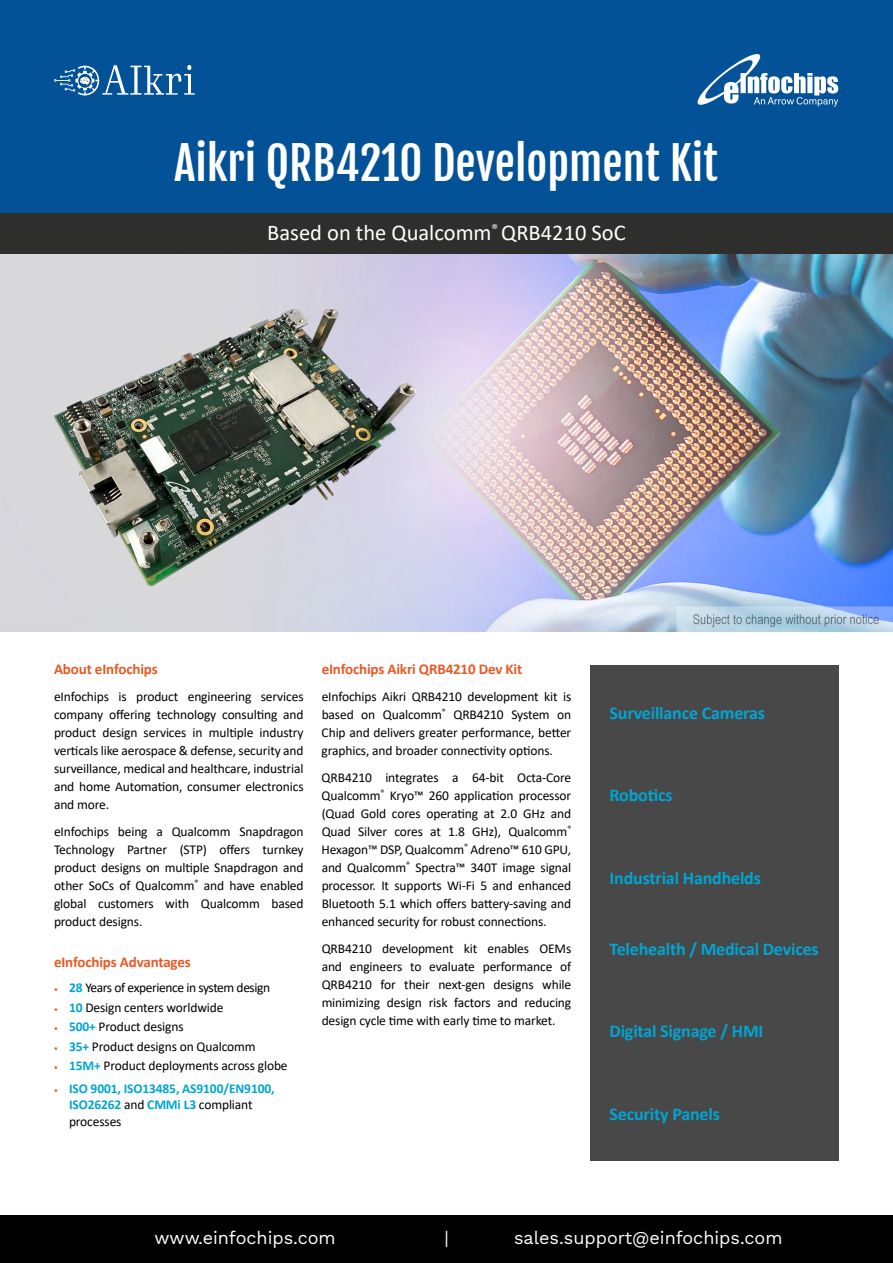
<style>
.page{position:relative;width:893px;height:1263px;background:#fff}
.page>*{position:absolute;margin:0;border:0;box-sizing:border-box;transform-origin:0 0}
.t1{font:45px "Fjalla One";color:#fff}
.t2{font:22.5px "Calibri";color:#fff}
.t3{font:700 18px "Calibri";letter-spacing:-.01em;color:#00a5d3}
.t4{font:18px "Work Sans";color:#fff}
.t5{font:700 15px "Calibri";letter-spacing:-.01em;color:#e85a25}
.t6{font:13.5px/18px "Calibri";letter-spacing:-.01em;color:#000;text-align:justify}
.t7{font:700 13.5px/16.5px "Calibri";letter-spacing:-.01em;color:#00a5d3}
.t8{font:13.5px "Calibri";letter-spacing:-.03em;color:#000}
.s1{font-weight:700;font-size:7.5px;color:#e85a25}
.s2{font-weight:700;color:#00a5d3}
.s3{font-size:7.5px;color:#e85a25}
.s4{font-weight:400;color:#000}
</style>
<div class="page">
<div style="left:0;top:1215px;width:893px;height:48px;background:#000"></div>
<div style="left:0;top:0;width:893px;height:213px;background:#035298"></div>
<div style="left:0;top:213px;width:893px;height:41px;background:#2e2e2d"></div>
<img style="left:0;top:254px;width:893px;height:377px">
<div style="left:590px;top:665px;width:248px;height:495px;background:#484848"></div>
<svg style="left:697px;top:54px;width:141px;height:53px"></svg>
<img style="left:54px;top:310px;width:361px;height:275px">
<svg style="left:54px;top:65px;width:141px;height:31px"></svg>
<h1 class="t1" style="left:174px;top:136px;width:545px">Aikri QRB4210 Development Kit</h1>
<h2 class="t2" style="left:267px;top:217px;width:360px">Based on the Qualcomm<sup>®</sup> QRB4210 SoC</h2>
<p class="t5" style="left:54px;top:658px;width:105px">About eInfochips</p>
<p class="t6" style="left:54px;top:687px;width:251px">eInfochips is product engineering services company offering technology consulting and product design services in multiple industry verticals like aerospace &amp; defense, security and surveillance, medical and healthcare, industrial and home Automation, consumer electronics and more.</p>
<p class="t6" style="left:54px;top:822px;width:251px">eInfochips being a Qualcomm Snapdragon Technology Partner (STP) offers turnkey product designs on multiple Snapdragon and other SoCs of Qualcomm<sup>®</sup> and have enabled global customers with Qualcomm based product designs.</p>
<p class="t5" style="left:54px;top:951px;width:138px">eInfochips Advantages</p>
<p class="t8" style="left:54px;top:978px;width:218px"><span class="s1">•</span> <span class="s2">28</span> Years of experience in system design</p>
<p class="t6" style="left:54px;top:998px;width:171px"><span class="s1">•</span> <span class="s2">10</span> Design centers worldwide</p>
<p class="t6" style="left:54px;top:1017px;width:131px"><span class="s1">•</span> <span class="s2">500+</span> Product designs</p>
<p class="t6" style="left:54px;top:1037px;width:203px"><span class="s1">•</span> <span class="s2">35+</span> Product designs on Qualcomm</p>
<p class="t6" style="left:54px;top:1056px;width:235px"><span class="s1">•</span> <span class="s2">15M+</span> Product deployments across globe</p>
<p class="t7" style="left:69px;top:1080px;width:207px;text-indent:-15px"><span class="s3">•</span> ISO 9001, ISO13485, AS9100/EN9100,<br>ISO26262 <span class="s4">and</span> CMMi L3 <span class="s4">compliant processes</span></p>
<p class="t5" style="left:322px;top:658px;width:202px">eInfochips Aikri QRB4210 Dev Kit</p>
<p class="t6" style="left:322px;top:687px;width:251px">eInfochips Aikri QRB4210 development kit is based on Qualcomm<sup>®</sup> QRB4210 System on Chip and delivers greater performance, better graphics, and broader connectivity options.</p>
<p class="t6" style="left:322px;top:768px;width:251px">QRB4210 integrates a 64-bit Octa-Core Qualcomm<sup>®</sup> Kryo™ 260 application processor (Quad Gold cores operating at 2.0 GHz and Quad Silver cores at 1.8 GHz), Qualcomm<sup>® </sup>Hexagon™ DSP, Qualcomm<sup>®</sup> Adreno™ 610 GPU, and Qualcomm<sup>®</sup> Spectra™ 340T image signal processor. It supports Wi-Fi 5 and enhanced Bluetooth 5.1 which offers battery-saving and enhanced security for robust connections.</p>
<p class="t6" style="left:322px;top:939px;width:251px">QRB4210 development kit enables OEMs and engineers to evaluate performance of QRB4210 for their next-gen designs while minimizing design risk factors and reducing design cycle time with early time to market.</p>
<h3 class="t3" style="left:610px;top:700px;width:157px">Surveillance Cameras</h3>
<h3 class="t3" style="left:610px;top:782px;width:65px">Robotics</h3>
<h3 class="t3" style="left:610px;top:865px;width:153px">Industrial Handhelds</h3>
<h3 class="t3" style="left:610px;top:936px;width:211px">Telehealth / Medical Devices</h3>
<h3 class="t3" style="left:610px;top:1018px;width:155px">Digital Signage / HMI</h3>
<h3 class="t3" style="left:610px;top:1101px;width:112px">Security Panels</h3>
<h3 class="t4" style="left:155px;top:1224px;width:183px">www.einfochips.com</h3>
<h3 class="t4" style="left:445px;top:1224px;width:6px">|</h3>
<h3 class="t4" style="left:514px;top:1224px;width:270px">sales.support@einfochips.com</h3>
</div>
